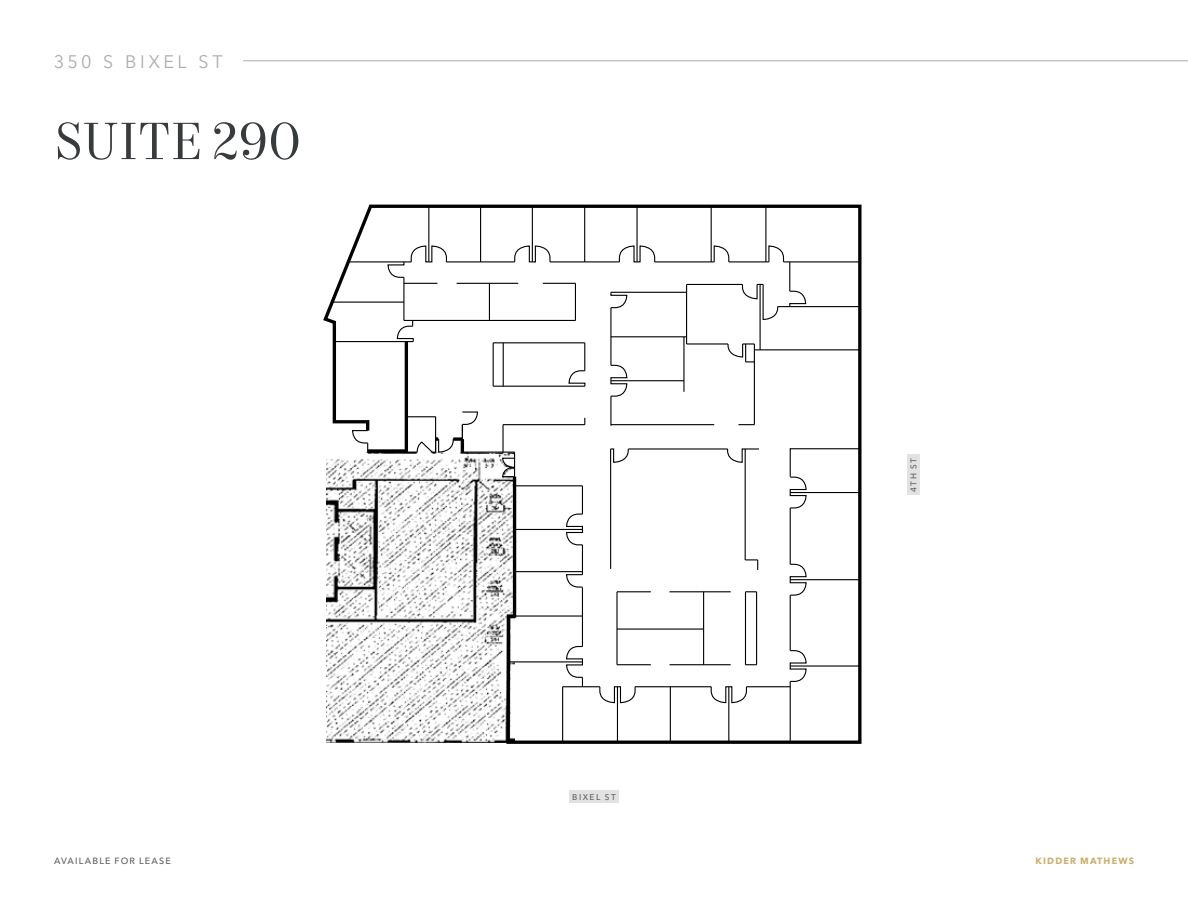
<style>
.page{position:relative;width:1188px;height:918px;background:#fff}
.page>*{position:absolute;margin:0;border:0;box-sizing:border-box;transform-origin:0 0}
.t1{font:52.5px "Mort Modern 08";letter-spacing:-.005em;color:#383b3d}
.t2{font:18px "Avenir Next LT Pro";letter-spacing:.195em;color:#afabac}
.t3{font:500 9px "Avenir Next LT Pro";letter-spacing:.13em;color:#5f5d5e}
.t4{font:700 9px "Avenir Next LT Pro";letter-spacing:.13em;color:#cbae6c}
.t5{font:500 8.25px "Avenir Next LT Pro";letter-spacing:.175em;color:#5f5d5e}
</style>
<div class="page">
<svg style="left:323px;top:204px;width:539px;height:540px"></svg>
<svg style="left:789px;top:563px;width:18px;height:33px"></svg>
<hr style="left:790px;top:579px;width:70px;height:1px;background:#000">
<svg style="left:789px;top:650px;width:18px;height:33px"></svg>
<hr style="left:790px;top:665px;width:70px;height:2px;background:#000">
<hr style="left:508px;top:661px;width:74px;height:1px;background:#000">
<hr style="left:514px;top:529px;width:68px;height:1px;background:#000">
<svg style="left:565px;top:574px;width:19px;height:14px"></svg>
<hr style="left:514px;top:571px;width:68px;height:1px;background:#000">
<svg style="left:789px;top:448px;width:72px;height:61px"></svg>
<hr style="left:790px;top:492px;width:70px;height:1px;background:#000">
<svg style="left:610px;top:364px;width:18px;height:33px"></svg>
<hr style="left:611px;top:380px;width:73px;height:1px;background:#000">
<hr style="left:493px;top:386px;width:92px;height:1px;background:#000">
<svg style="left:610px;top:291px;width:18px;height:18px"></svg>
<hr style="left:611px;top:292px;width:76px;height:1px;background:#000">
<hr style="left:778px;top:306px;width:81px;height:1px;background:#000">
<hr style="left:348px;top:261px;width:63px;height:1px;background:#000">
<hr style="left:334px;top:341px;width:79px;height:1px;background:#000">
<svg style="left:710px;top:686px;width:38px;height:18px"></svg>
<hr style="left:728px;top:687px;width:1px;height:55px;background:#000">
<svg style="left:387px;top:245px;width:61px;height:33px"></svg>
<hr style="left:428px;top:206px;width:1px;height:56px;background:#000">
<svg style="left:514px;top:245px;width:37px;height:18px"></svg>
<hr style="left:532px;top:206px;width:1px;height:56px;background:#000">
<svg style="left:618px;top:245px;width:38px;height:18px"></svg>
<hr style="left:636px;top:206px;width:2px;height:56px;background:#000">
<svg style="left:713px;top:246px;width:17px;height:17px"></svg>
<hr style="left:711px;top:206px;width:1px;height:56px;background:#000">
<hr style="left:760px;top:284px;width:1px;height:66px;background:#000">
<hr style="left:765px;top:206px;width:1px;height:56px;background:#000">
<svg style="left:599px;top:686px;width:37px;height:18px"></svg>
<hr style="left:617px;top:687px;width:1px;height:55px;background:#000">
<svg style="left:610px;top:448px;width:19px;height:15px"></svg>
<hr style="left:610px;top:449px;width:1px;height:120px;background:#000">
<svg style="left:726px;top:448px;width:34px;height:15px"></svg>
<hr style="left:745px;top:449px;width:1px;height:111px;background:#000">
<hr style="left:790px;top:681px;width:1px;height:61px;background:#000">
<hr style="left:616px;top:592px;width:2px;height:73px;background:#000">
<hr style="left:756px;top:592px;width:1px;height:73px;background:#000">
<hr style="left:745px;top:592px;width:1px;height:73px;background:#000">
<hr style="left:703px;top:592px;width:1px;height:73px;background:#000">
<hr style="left:683px;top:337px;width:2px;height:55px;background:#000">
<hr style="left:754px;top:344px;width:1px;height:81px;background:#000">
<hr style="left:582px;top:587px;width:1px;height:60px;background:#000">
<hr style="left:582px;top:545px;width:1px;height:30px;background:#000">
<svg style="left:565px;top:486px;width:19px;height:60px"></svg>
<svg style="left:565px;top:645px;width:19px;height:41px"></svg>
<hr style="left:790px;top:595px;width:1px;height:56px;background:#000">
<hr style="left:790px;top:508px;width:1px;height:56px;background:#000">
<hr style="left:670px;top:687px;width:1px;height:55px;background:#000">
<hr style="left:480px;top:206px;width:1px;height:56px;background:#000">
<hr style="left:584px;top:206px;width:1px;height:56px;background:#000">
<hr style="left:686px;top:284px;width:1px;height:60px;background:#000">
<hr style="left:610px;top:308px;width:2px;height:57px;background:#000">
<svg style="left:568px;top:343px;width:18px;height:44px"></svg>
<hr style="left:493px;top:343px;width:1px;height:43px;background:#000">
<hr style="left:503px;top:343px;width:1px;height:43px;background:#000">
<hr style="left:610px;top:396px;width:2px;height:30px;background:#000">
<hr style="left:502px;top:425px;width:2px;height:27px;background:#000">
<hr style="left:405px;top:342px;width:3px;height:110px;background:#000">
<svg style="left:351px;top:429px;width:18px;height:23px"></svg>
<svg style="left:502px;top:452px;width:14px;height:26px"></svg>
<hr style="left:446px;top:261px;width:69px;height:1px;background:#000">
<hr style="left:332px;top:302px;width:72px;height:1px;background:#000">
<hr style="left:404px;top:320px;width:171px;height:1px;background:#000">
<hr style="left:404px;top:283px;width:33px;height:1px;background:#000">
<hr style="left:457px;top:283px;width:61px;height:1px;background:#000">
<hr style="left:543px;top:283px;width:32px;height:1px;background:#000">
<hr style="left:403px;top:277px;width:1px;height:43px;background:#000">
<hr style="left:575px;top:283px;width:1px;height:38px;background:#000">
<hr style="left:489px;top:283px;width:1px;height:38px;background:#000">
<svg style="left:396px;top:320px;width:18px;height:23px"></svg>
<hr style="left:550px;top:261px;width:69px;height:1px;background:#000">
<hr style="left:655px;top:261px;width:59px;height:1px;background:#000">
<hr style="left:687px;top:284px;width:55px;height:1px;background:#000">
<hr style="left:687px;top:343px;width:41px;height:2px;background:#000">
<svg style="left:727px;top:343px;width:28px;height:19px"></svg>
<hr style="left:611px;top:336px;width:76px;height:1px;background:#000">
<hr style="left:493px;top:342px;width:92px;height:1px;background:#000">
<hr style="left:611px;top:424px;width:103px;height:1px;background:#000">
<svg style="left:738px;top:424px;width:16px;height:1px"></svg>
<hr style="left:628px;top:448px;width:100px;height:2px;background:#000">
<hr style="left:670px;top:591px;width:61px;height:1px;background:#000">
<hr style="left:617px;top:629px;width:87px;height:1px;background:#000">
<hr style="left:670px;top:664px;width:61px;height:1px;background:#000">
<hr style="left:617px;top:591px;width:34px;height:1px;background:#000">
<hr style="left:617px;top:664px;width:34px;height:1px;background:#000">
<svg style="left:745px;top:664px;width:12px;height:1px"></svg>
<svg style="left:745px;top:591px;width:12px;height:1px"></svg>
<svg style="left:745px;top:559px;width:13px;height:11px"></svg>
<hr style="left:503px;top:424px;width:82px;height:1px;background:#000">
<hr style="left:462px;top:452px;width:53px;height:1px;background:#000">
<svg style="left:368px;top:449px;width:38px;height:4px"></svg>
<svg style="left:741px;top:246px;width:66px;height:75px"></svg>
<hr style="left:729px;top:261px;width:40px;height:1px;background:#000">
<hr style="left:784px;top:261px;width:76px;height:1px;background:#000">
<hr style="left:754px;top:349px;width:106px;height:1px;background:#000">
<hr style="left:562px;top:687px;width:1px;height:55px;background:#000">
<hr style="left:515px;top:615px;width:67px;height:2px;background:#000">
<hr style="left:515px;top:485px;width:67px;height:1px;background:#000">
<hr style="left:746px;top:686px;width:44px;height:1px;background:#000">
<hr style="left:635px;top:686px;width:76px;height:1px;background:#000">
<hr style="left:563px;top:686px;width:37px;height:1px;background:#000">
<svg style="left:406px;top:411px;width:73px;height:42px"></svg>
<div style="left:569px;top:790px;width:50px;height:13px;background:#e3e2e2"></div>
<div style="left:907px;top:455px;width:13px;height:40px;background:#e3e2e2"></div>
<hr style="left:243px;top:60px;width:945px;height:1px;background:#afabac">
<h2 class="t2" style="left:54px;top:51px;width:171px">350 S BIXEL ST</h2>
<h1 class="t1" style="left:54px;top:110px;width:249px">SUITE 290</h1>
<p class="t5" style="left:572px;top:792px;width:45px">BIXEL ST</p>
<p class="t5" style="left:909px;top:492px;width:35px;rotate:-90deg">4TH ST</p>
<p class="t3" style="left:54px;top:855px;width:118px">AVAILABLE FOR LEASE</p>
<p class="t4" style="left:1036px;top:855px;width:100px">KIDDER MATHEWS</p>
</div>
